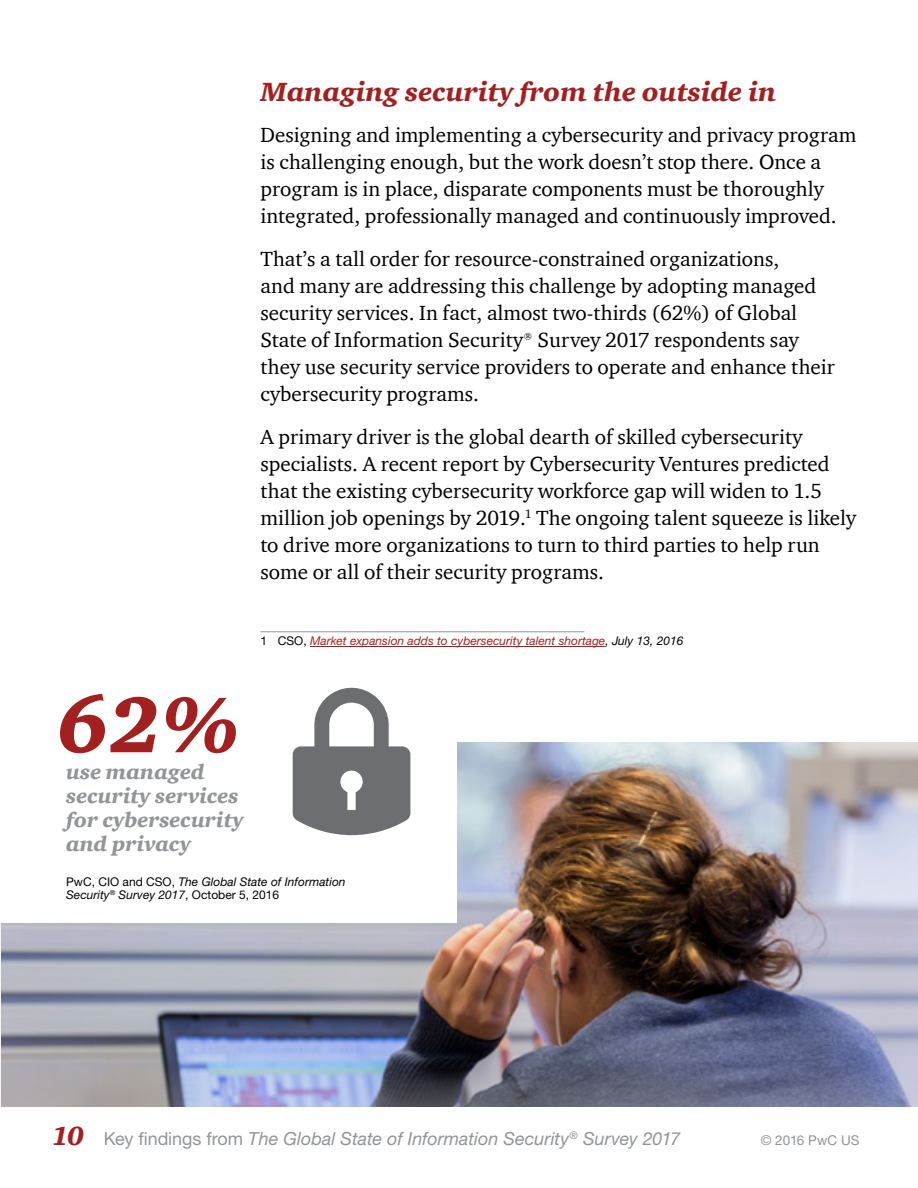
<style>
.page{position:relative;width:918px;height:1188px;background:#fff}
.page>*{position:absolute;margin:0;border:0;box-sizing:border-box;transform-origin:0 0}
.t1{font:italic 900 81px "ITC Charter Com";color:#a32020}
.t2{font:italic 900 27px "ITC Charter Com";color:#a32020}
.t3{font:21px/27px "ITC Charter Com";color:#000}
.t4{font:italic 900 21px/24px "ITC Charter Com";color:#929497}
.t5{font:italic 18px "Helvetica Neue";color:#929497}
.t6{font:13.5px "Helvetica Neue";color:#929497}
.t7{font:italic 12px/13.5px "Helvetica Neue";color:#000}
.t8{font:italic 12px "Helvetica Neue";color:#a32020}
.s1{font-style:normal;color:#000}
.s2{color:#000}
.s3{font-style:normal}
</style>
<div class="page">
<img style="left:1px;top:742px;width:917px;height:365px">
<hr style="left:260px;top:631px;width:324px;height:1px;background:#929497">
<hr style="left:310px;top:646px;width:295px;height:1px;background:#a32020">
<div style="left:0;top:673px;width:457px;height:249px;background:#fff"></div>
<svg style="left:293px;top:688px;width:118px;height:147px"></svg>
<p class="t2" style="left:260px;top:75px;width:517px">Managing security from the outside in</p>
<p class="t3" style="left:260px;top:121px;width:598px">Designing and implementing a cybersecurity and privacy program is challenging enough, but the work doesn’t stop there. Once a program is in place, disparate components must be thoroughly integrated, professionally managed and continuously improved.</p>
<p class="t3" style="left:260px;top:245px;width:576px">That’s a tall order for resource-constrained organizations,<br>and many are addressing this challenge by adopting managed security services. In fact, almost two-thirds (62%) of Global State of Information Security® Survey 2017 respondents say they use security service providers to operate and enhance their cybersecurity programs.</p>
<p class="t3" style="left:260px;top:423px;width:597px">A primary driver is the global dearth of skilled cybersecurity specialists. A recent report by Cybersecurity Ventures predicted that the existing cybersecurity workforce gap will widen to 1.5 million job openings by 2019.<sup>1</sup> The ongoing talent squeeze is likely to drive more organizations to turn to third parties to help run some or all of their security programs.</p>
<p class="t8" style="left:260px;top:634px;width:424px"><span class="s1">1 CSO,</span> Market expansion adds to cybersecurity talent shortage<span class="s2">, July 13, 2016</span></p>
<h1 class="t1" style="left:58px;top:675px;width:184px">62%</h1>
<p class="t4" style="left:66px;top:759px;width:179px">use managed security services for cybersecurity and privacy</p>
<p class="t7" style="left:66px;top:875px;width:281px"><span class="s3">PwC, CIO and CSO,</span> The Global State of Information<br>Security<sup>®</sup> Survey 2017<span class="s3">, October 5, 2016</span></p>
<p class="t2" style="left:52px;top:1119px;width:34px">10</p>
<p class="t6" style="left:761px;top:1132px;width:100px">© 2016 PwC US</p>
<p class="t5" style="left:104px;top:1128px;width:578px"><span class="s3">Key findings from</span> The Global State of Information Security<sup>®</sup> Survey 2017</p>
</div>
